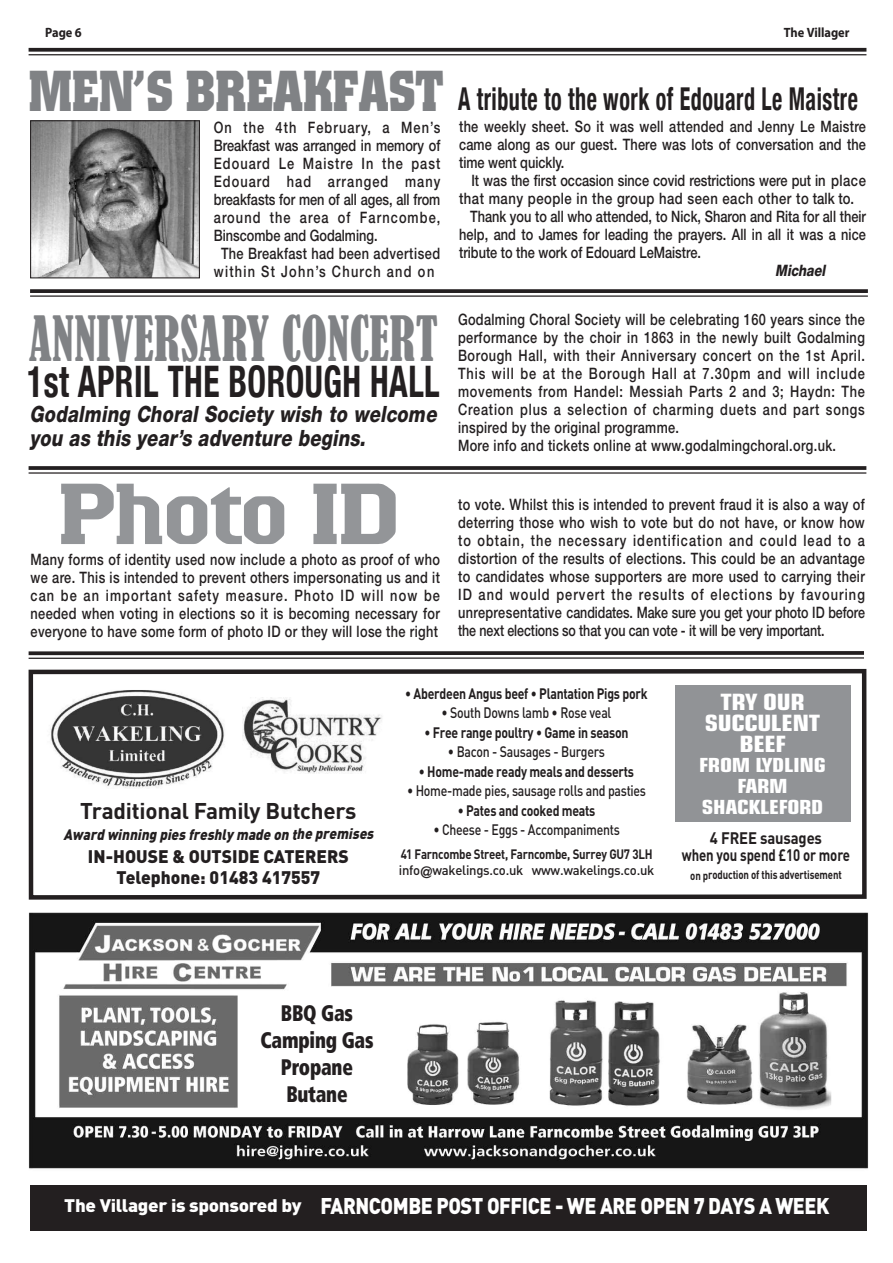
<style>
.page{position:relative;width:893px;height:1263px;background:#fff}
.page>*{position:absolute;margin:0;border:0;box-sizing:border-box;transform-origin:0 0}
.t1{font:500 85.5px "Colossalis BQ";letter-spacing:-.02em;color:#939598;scale:1.2 1}
.t2{font:condensed 58.5px "Bernard";letter-spacing:.01em;color:#808285;scale:.81 1}
.t3{font:700 57px "Colossalis BQ";color:#808285;scale:.81 1}
.t4{font:700 condensed 43.5px "Helvetica Neue";letter-spacing:.015em;color:#231f20;scale:.77 1}
.t5{font:700 condensed 31.5px "Helvetica Neue";letter-spacing:.025em;color:#231f20;scale:.7 1}
.t6{font:italic 800 22.5px/24px "Helvetica Neue CE";color:#231f20;scale:.81 1}
.t7{font:900 22.5px "DIN";letter-spacing:-.02em;color:#fff;scale:.88 1}
.t8{font:900 condensed 22.5px/27px "Frutiger";letter-spacing:-.01em;color:#231f20;text-align:center;scale:.85 1}
.t9{font:700 22.5px "DIN";letter-spacing:-.01em;color:#231f20}
.t10{font:700 condensed 22.5px/21px "Eurostile LT";letter-spacing:-.015em;color:#fff;text-align:center;scale:1.19 1}
.t11{font:700 condensed 19.5px/21px "Eurostile LT";letter-spacing:-.015em;color:#fff;text-align:center;scale:1.19 1}
.t12{font:900 18px/21px "DIN";color:#231f20;text-align:center}
.t13{font:700 16.5px/16.5px "DIN";letter-spacing:-.01em;color:#231f20;text-align:center;scale:.9 1}
.t14{font:500 15.75px/18px "Helvetica Neue CE";letter-spacing:.03em;color:#231f20;text-align:justify;scale:.81 1}
.t15{font:500 15.75px "Helvetica Neue CE";color:#231f20;scale:.81 1}
.t16{font:500 15.75px "Helvetica Neue CE";letter-spacing:.085em;color:#231f20;scale:.81 1}
.t17{font:500 15.75px "Helvetica Neue CE";letter-spacing:.005em;color:#231f20;scale:.81 1}
.t18{font:500 15.75px "Helvetica Neue CE";letter-spacing:.03em;color:#231f20;scale:.83 1}
.t19{font:500 15.75px "Helvetica Neue CE";letter-spacing:.1em;color:#231f20;scale:.81 1}
.t20{font:italic 800 15.75px "Helvetica Neue CE";color:#231f20;scale:.81 1}
.t21{font:700 15px "DIN";letter-spacing:-.025em;color:#231f20;scale:.82 1}
.t22{font:500 15px "DIN";letter-spacing:-.025em;color:#231f20;scale:.82 1}
.t23{font:italic 900 15px "DIN";color:#231f20;scale:.9 1}
.t24{font:700 13.5px/16.5px "DIN";letter-spacing:-.025em;color:#231f20;scale:.85 1}
.t25{font:700 13.5px "Myriad Pro";letter-spacing:-.005em;color:#231f20;scale:.92 1}
.t26{font:700 12px "DIN";letter-spacing:-.01em;color:#231f20;scale:.8 1}
.s1{font-weight:500}
.s2{font-family:"Frutiger";font-weight:400;font-size:16.5px}
.s3{font-size:18px}
</style>
<div class="page">
<div style="left:30px;top:1185px;width:836px;height:45px;background:#231f20"></div>
<svg style="left:29px;top:48px;width:837px;height:4px;background:#363334"></svg>
<hr style="left:29px;top:54px;width:837px;height:1px;background:#231f20">
<svg style="left:29px;top:651px;width:835px;height:4px;background:#322e2f"></svg>
<hr style="left:29px;top:657px;width:835px;height:2px;background:#231f20">
<img style="left:28px;top:912px;width:841px;height:257px">
<div style="left:246px;top:996px;width:142px;height:115px;background:#fff"></div>
<svg style="left:30px;top:289px;width:838px;height:4px;background:#302c2d"></svg>
<hr style="left:30px;top:295px;width:838px;height:2px;background:#231f20">
<svg style="left:29px;top:466px;width:837px;height:4px;background:#302c2d"></svg>
<hr style="left:29px;top:472px;width:837px;height:2px;background:#231f20">
<img style="left:32px;top:122px;width:166px;height:154px">
<div style="left:30px;top:120px;width:170px;height:158px;border:1px solid #231f20"></div>
<svg style="left:28px;top:668px;width:839px;height:232px"></svg>
<img style="left:42px;top:690px;width:186px;height:98px">
<img style="left:242px;top:697px;width:141px;height:76px">
<div style="left:675px;top:685px;width:175px;height:136px;background:#919396"></div>
<p class="t25" style="left:45px;top:28px;width:41px">Page 6</p>
<p class="t25" style="left:784px;top:28px;width:73px">The Villager</p>
<h3 class="t3" style="left:29px;top:59px;width:513px">MEN’S BREAKFAST</h3>
<p class="t16" style="left:214px;top:121px;width:281px">On the 4th February, a Men’s</p>
<p class="t15" style="left:214px;top:139px;width:281px">Breakfast was arranged in memory of</p>
<p class="t16" style="left:214px;top:157px;width:281px">Edouard Le Maistre In the past</p>
<p class="t16" style="left:214px;top:175px;width:281px">Edouard had arranged many</p>
<p class="t15" style="left:214px;top:193px;width:281px">breakfasts for men of all ages, all from</p>
<p class="t16" style="left:214px;top:211px;width:281px">around the area of Farncombe,</p>
<p class="t15" style="left:214px;top:229px;width:204px">Binscombe and Godalming.</p>
<p class="t14" style="left:221px;top:245px;width:272px">The Breakfast had been advertised</p>
<p class="t19" style="left:214px;top:265px;width:274px">within St John’s Church and on</p>
<h2 class="t2" style="left:29px;top:304px;width:506px">ANNIVERSARY CONCERT</h2>
<h3 class="t4" style="left:27px;top:355px;width:537px">1st APRIL THE BOROuGH HALL</h3>
<h3 class="t6" style="left:30px;top:404px;width:508px">Godalming Choral Society wish to welcome you as this year’s adventure begins.</h3>
<h1 class="t1" style="left:58px;top:466px;width:286px">Photo ID</h1>
<p class="t14" style="left:31px;top:552px;width:507px">Many forms of identity used now include a photo as proof of who we are. This is intended to prevent others impersonating us and it can be an important safety measure. Photo ID will now be needed when voting in elections so it is becoming necessary for everyone to have some form of photo ID or they will lose the right</p>
<h3 class="t5" style="left:458px;top:80px;width:573px">A tribute to the work of Edouard Le Maistre</h3>
<p class="t14" style="left:459px;top:119px;width:504px">the weekly sheet. So it was well attended and Jenny Le Maistre came along as our guest. There was lots of conversation and the time went quickly.</p>
<p class="t15" style="left:471px;top:175px;width:489px">It was the first occasion since covid restrictions were put in place</p>
<p class="t18" style="left:459px;top:193px;width:477px">that many people in the group had seen each other to talk to.</p>
<p class="t15" style="left:470px;top:211px;width:490px">Thank you to all who attended, to Nick, Sharon and Rita for all their</p>
<p class="t17" style="left:459px;top:229px;width:504px">help, and to James for leading the prayers. All in all it was a nice</p>
<p class="t15" style="left:459px;top:247px;width:300px">tribute to the work of Edouard LeMaistre.</p>
<p class="t20" style="left:775px;top:265px;width:66px">Michael</p>
<p class="t14" style="left:458px;top:311px;width:504px;text-align:left">Godalming Choral Society will be celebrating 160 years since the performance by the choir in 1863 in the newly built Godalming Borough Hall, with their Anniversary concert on the 1st April.<br>This will be at the Borough Hall at 7.30pm and will include movements from Handel: Messiah Parts 2 and 3; Haydn: The Creation plus a selection of charming duets and part songs inspired by the original programme.<br>More info and tickets online at www.godalmingchoral.org.uk.</p>
<p class="t14" style="left:458px;top:497px;width:504px">to vote. Whilst this is intended to prevent fraud it is also a way of deterring those who wish to vote but do not have, or know how to obtain, the necessary identification and could lead to a distortion of the results of elections. This could be an advantage to candidates whose supporters are more used to carrying their ID and would pervert the results of elections by favouring unrepresentative candidates. Make sure you get your photo ID before the next elections so that you can vote - it will be very important.</p>
<h3 class="t9" style="left:80px;top:798px;width:278px">Traditional Family Butchers</h3>
<p class="t23" style="left:63px;top:826px;width:346px">Award winning pies freshly made on the premises</p>
<p class="t12" style="left:88px;top:846px;width:262px">IN-HOUSE &amp; OUTSIDE CATERERS<br>Telephone: 01483 417557</p>
<p class="t21" style="left:405px;top:685px;width:297px">• Aberdeen Angus beef • Plantation Pigs pork</p>
<p class="t22" style="left:441px;top:704px;width:209px">• South Downs lamb • Rose veal</p>
<p class="t21" style="left:424px;top:724px;width:250px">• Free range poultry • Game in season</p>
<p class="t22" style="left:448px;top:743px;width:193px">• Bacon - Sausages - Burgers</p>
<p class="t21" style="left:419px;top:763px;width:264px">• Home-made ready meals and desserts</p>
<p class="t22" style="left:407px;top:782px;width:293px">• Home-made pies, sausage rolls and pasties</p>
<p class="t21" style="left:458px;top:802px;width:169px">• Pates and cooked meats</p>
<p class="t22" style="left:433px;top:821px;width:229px">• Cheese - Eggs - Accompaniments</p>
<p class="t24" style="left:399px;top:846px;width:302px">41 Farncombe Street, Farncombe, Surrey GU7 3LH <span class="s1">info</span><span class="s2">@</span><span class="s1">wakelings.co.uk www.wakelings.co.uk</span></p>
<h3 class="t10" style="left:705px;top:693px;width:98px">TRY OUR<br>SUCCULENT<br>BEEF</h3>
<p class="t11" style="left:699px;top:756px;width:108px">FROM LYDLING<br>FARM<br>SHACKLEFORD</p>
<p class="t13" style="left:682px;top:830px;width:188px">4 FREE sausages<br>when you spend £10 or more</p>
<p class="t26" style="left:690px;top:868px;width:191px">on production of this advertisement</p>
<h3 class="t8" style="left:260px;top:1002px;width:134px">BBQ Gas<br>Camping Gas<br>Propane<br>Butane</h3>
<h3 class="t7" style="left:64px;top:1192px;width:871px"><span class="s3">The Villager is sponsored by</span> FARNCOMBE POST OFFICE - WE ARE OPEN 7 DAYS A WEEK</h3>
</div>
